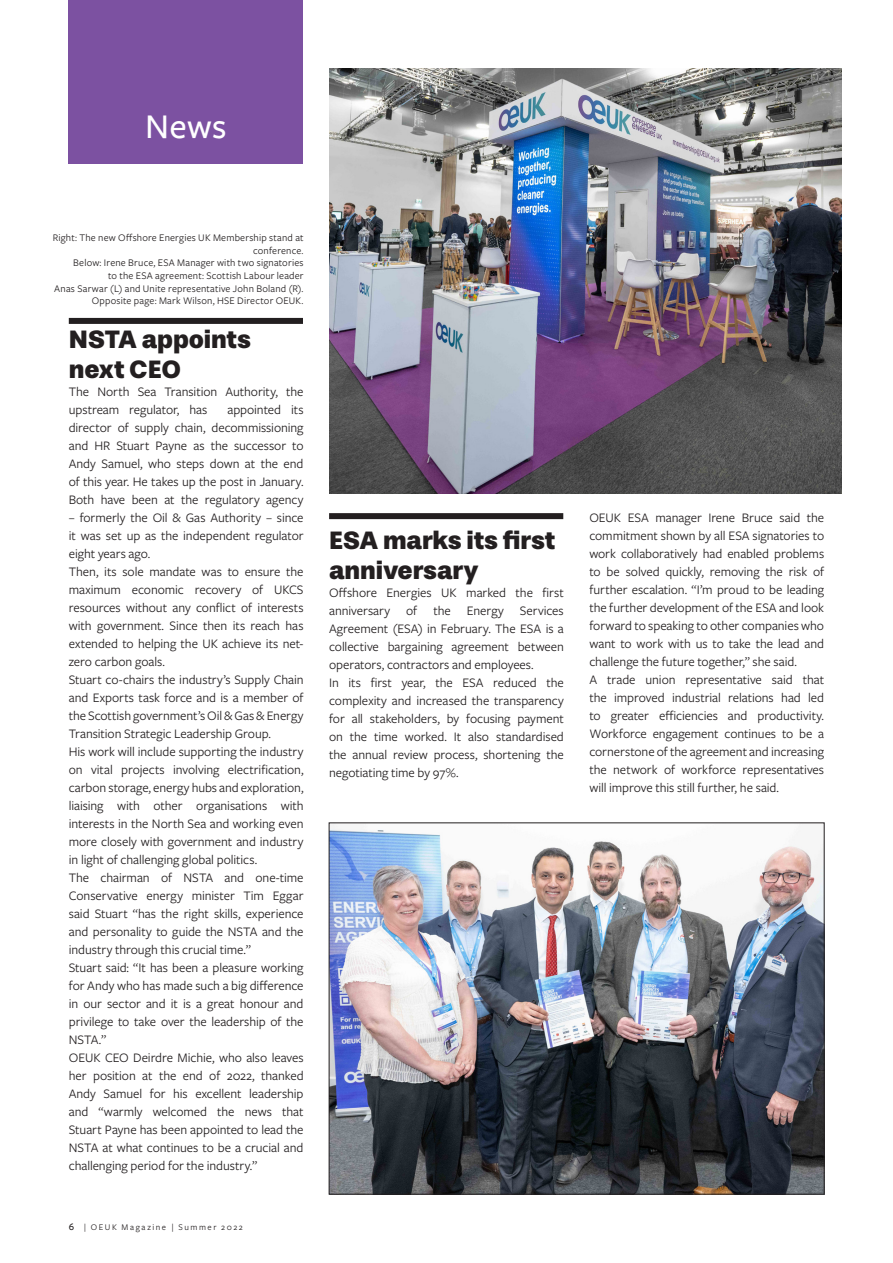
<style>
.page{position:relative;width:893px;height:1263px;background:#fff}
.page>*{position:absolute;margin:0;border:0;box-sizing:border-box;transform-origin:0 0}
.t1{font:500 36px "Freight Sans Pro";color:#fff}
.t2{font:900 25.5px/30px "Stevie Sans";letter-spacing:-.005em;color:#231f20}
.t3{font:13.5px/18px "Freight Sans Pro";letter-spacing:-.005em;color:#231f20;text-align:justify}
.timeline_body1{font:10.5px/12.6px "Freight Sans Pro";letter-spacing:.015em;color:#231f20;text-align:right}
.t4{font:9px "Freight Sans Pro";letter-spacing:.17em;color:#231f20}
.s1{font-weight:500;font-size:10.5px}
</style>
<div class="page">
<div style="left:68px;top:0;width:235px;height:164px;background:#7c51a1"></div>
<div style="left:69px;top:318px;width:234px;height:6px;background:#231f20"></div>
<div style="left:329px;top:513px;width:234px;height:6px;background:#231f20"></div>
<img style="left:331px;top:824px;width:491px;height:368px">
<img style="left:329px;top:68px;width:513px;height:425px">
<p class="t1" style="left:145px;top:102px;width:83px">News</p>
<p class="timeline_body1" style="left:53px;top:231px;width:252px">Right: The new Offshore Energies UK Membership stand at conference.</p>
<p class="timeline_body1" style="left:54px;top:256px;width:251px">Below: Irene Bruce, ESA Manager with two signatories<br>to the ESA agreement: Scottish Labour leader<br>Anas Sarwar (L) and Unite representative John Boland (R).</p>
<p class="timeline_body1" style="left:92px;top:294px;width:213px">Opposite page: Mark Wilson, HSE Director OEUK.</p>
<p class="t2" style="left:69px;top:324px;width:184px">NSTA appoints next CEO</p>
<p class="t3" style="left:69px;top:382px;width:236px">The North Sea Transition Authority, the upstream regulator, has</p>
<p class="t3" style="left:69px;top:400px;width:236px;text-indent:159px">appointed its director of supply chain, decommissioning and HR Stuart Payne as the successor to Andy Samuel, who steps down at the end of this year. He takes up the post in January.<br>Both have been at the regulatory agency</p>
<p class="t3" style="left:69px;top:508px;width:236px">– formerly the Oil &amp; Gas Authority – since it was set up as the independent regulator eight years ago.</p>
<p class="t3" style="left:69px;top:562px;width:236px">Then, its sole mandate was to ensure the maximum economic recovery of UKCS resources without any conflict of interests with government. Since then its reach has extended to helping the UK achieve its net&shy;zero carbon goals.</p>
<p class="t3" style="left:69px;top:670px;width:236px">Stuart co-chairs the industry’s Supply Chain and Exports task force and is a member of the Scottish government’s Oil &amp; Gas &amp; Energy Transition Strategic Leadership Group.</p>
<p class="t3" style="left:69px;top:742px;width:236px">His work will include supporting the industry on vital projects involving electrification, carbon storage, energy hubs and exploration, liaising with other organisations with interests in the North Sea and working even more closely with government and industry in light of challenging global politics.</p>
<p class="t3" style="left:69px;top:868px;width:236px">The chairman of NSTA and one-time Conservative energy minister Tim Eggar said Stuart “has the right skills, experience and personality to guide the NSTA and the industry through this crucial time.”</p>
<p class="t3" style="left:69px;top:958px;width:236px">Stuart said: “It has been a pleasure working for Andy who has made such a big difference in our sector and it is a great honour and privilege to take over the leadership of the NSTA.”</p>
<p class="t3" style="left:69px;top:1048px;width:236px">OEUK CEO Deirdre Michie, who also leaves her position at the end of 2022, thanked Andy Samuel for his excellent leadership and “warmly welcomed the news that Stuart Payne has been appointed to lead the NSTA at what continues to be a crucial and challenging period for the industry.”</p>
<p class="t4" style="left:69px;top:1221px;width:176px"><span class="s1">6</span> | OEUK Magazine | Summer 2022</p>
<p class="t2" style="left:329px;top:525px;width:228px">ESA marks its first anniversary</p>
<p class="t3" style="left:329px;top:583px;width:236px">Offshore Energies UK marked the first anniversary of the Energy Services Agreement (ESA) in February. The ESA is a collective bargaining agreement between operators, contractors and employees.</p>
<p class="t3" style="left:329px;top:673px;width:236px">In its first year, the ESA reduced the complexity and increased the transparency for all stakeholders, by focusing payment on the time worked. It also standardised the annual review process, shortening the negotiating time by 97%.</p>
<p class="t3" style="left:589px;top:508px;width:236px">OEUK ESA manager Irene Bruce said the commitment shown by all ESA signatories to work collaboratively had enabled problems to be solved quickly, removing the risk of further escalation. “I’m proud to be leading the further development of the ESA and look forward to speaking to other companies who want to work with us to take the lead and challenge the future together,” she said.</p>
<p class="t3" style="left:589px;top:670px;width:236px">A trade union representative said that the improved industrial relations had led to greater efficiencies and productivity.<br>Workforce engagement continues to be a cornerstone of the agreement and increasing the network of workforce representatives will improve this still further, he said.</p>
</div>
